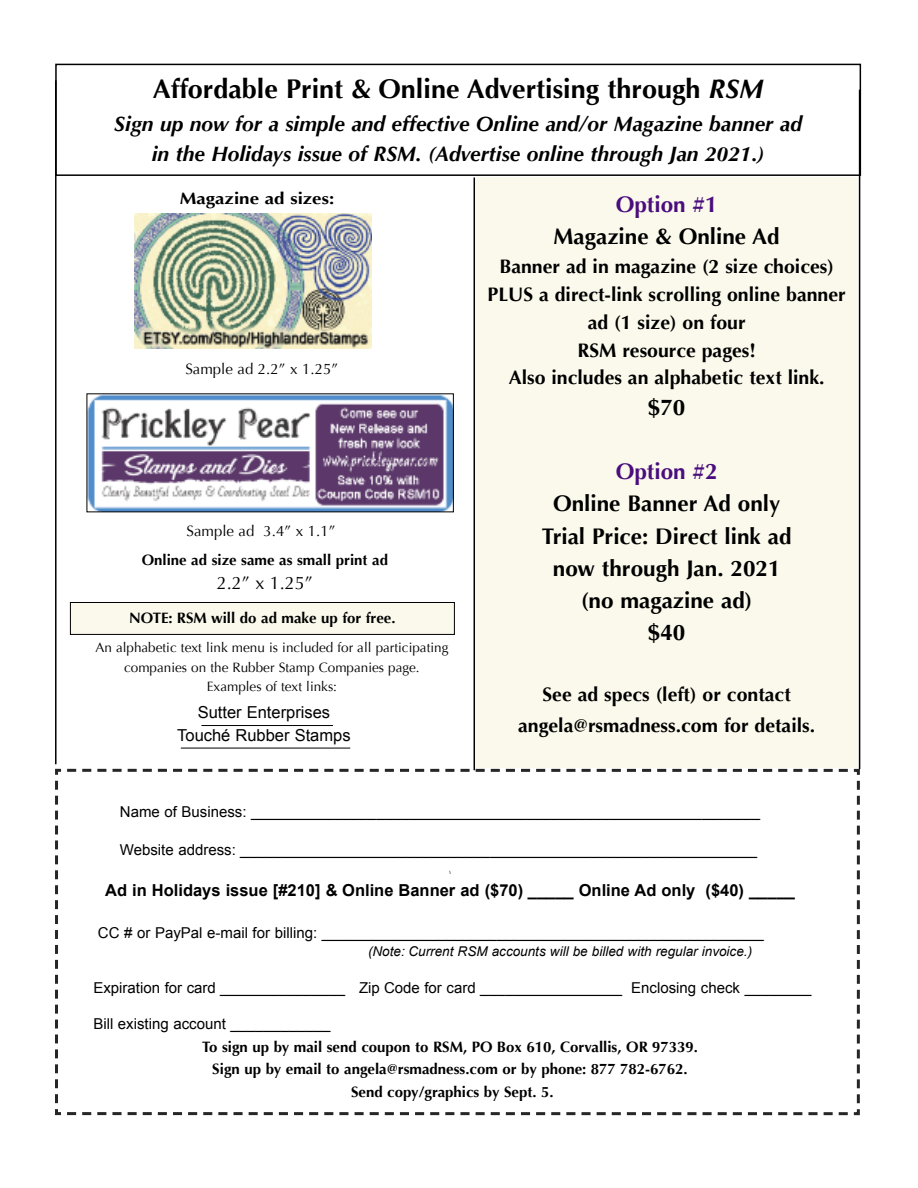
<style>
.page{position:relative;width:918px;height:1188px;background:#fff}
.page>*{position:absolute;margin:0;border:0;box-sizing:border-box;transform-origin:0 0}
.t1{font:700 27px "Optima";color:#000}
.t2{font:700 22.5px/32.1px "Optima";color:#000;text-align:center}
.t3{font:700 22.5px "Optima";color:#4a0d7e}
.t4{font:italic 700 21px/30px "Optima";color:#000;text-align:center}
.t5{font:700 19.5px/27.9px "Optima";color:#000;text-align:center}
.t6{font:18px "Optima";color:#000}
.t7{font:700 16.5px "Arial";color:#000}
.t8{font:16.5px/23.4px "Arial";color:#000;text-align:center}
.t9{font:700 16.5px "Optima";color:#000;scale:1.14 1}
.t10{font:15px "Arial";color:#000}
.t11{font:700 15px/22.5px "Optima";color:#000;text-align:center}
.t12{font:15px "Optima";color:#000}
.t13{font:13.5px/19.4px "Optima";color:#000;text-align:center}
.t14{font:italic 13.5px "Arial";color:#000}
.t15{font:700 4.5px "Arial";color:#000}
.s1{font-style:italic}
</style>
<div class="page">
<svg style="left:55px;top:767px;width:806px;height:349px"></svg>
<div style="left:55px;top:64px;width:806px;height:112px;border:2px solid #000"></div>
<div style="left:476px;top:178px;width:381px;height:590px;background:#fbf9ec"></div>
<hr style="left:55px;top:80px;width:2px;height:684px;background:#000">
<hr style="left:859px;top:90px;width:1px;height:679px;background:#000">
<img style="left:89px;top:395px;width:363px;height:115px">
<hr style="left:474px;top:178px;width:1px;height:592px;background:#000">
<img style="left:134px;top:214px;width:238px;height:135px">
<div style="left:70px;top:602px;width:384px;height:32px;background:#fbf9ec"></div>
<div style="left:70px;top:602px;width:385px;height:33px;border:1px solid #000"></div>
<hr style="left:201px;top:725px;width:132px;height:1px;background:#000">
<hr style="left:181px;top:748px;width:169px;height:1px;background:#000">
<h1 class="t1" style="left:153px;top:73px;width:612px">Affordable Print &amp; Online Advertising through <span class="s1">RSM</span></h1>
<h3 class="t4" style="left:114px;top:109px;width:689px">Sign up now for a simple and effective Online and/or Magazine banner ad in the Holidays issue of RSM. (Advertise online through Jan 2021.)</h3>
<p class="t9" style="left:180px;top:189px;width:137px">Magazine ad sizes:</p>
<h2 class="t3" style="left:616px;top:191px;width:103px">Option #1</h2>
<h2 class="t2" style="left:554px;top:220px;width:228px">Magazine &amp; Online Ad</h2>
<h3 class="t5" style="left:488px;top:253px;width:360px">Banner ad in magazine (2 size choices)<br>PLUS a direct-link scrolling online banner ad (1 size) on four<br>RSM resource pages!<br>Also includes an alphabetic text link.</h3>
<h2 class="t2" style="left:648px;top:392px;width:39px">$70</h2>
<p class="t12" style="left:185px;top:360px;width:154px">Sample ad 2.2” x 1.25”</p>
<p class="t12" style="left:187px;top:522px;width:150px">Sample ad 3.4” x 1.1”</p>
<p class="t11" style="left:142px;top:549px;width:248px">Online ad size same as small print ad</p>
<p class="t6" style="left:217px;top:573px;width:98px">2.2” x 1.25”</p>
<p class="t11" style="left:129px;top:607px;width:268px">NOTE: RSM will do ad make up for free.</p>
<p class="t13" style="left:95px;top:638px;width:355px">An alphabetic text link menu is included for all participating companies on the Rubber Stamp Companies page.<br>Examples of text links:</p>
<p class="t8" style="left:177px;top:700px;width:175px">Sutter Enterprises<br>Touché Rubber Stamps</p>
<h2 class="t3" style="left:616px;top:459px;width:103px">Option #2</h2>
<h2 class="t2" style="left:542px;top:488px;width:251px">Online Banner Ad only<br>Trial Price: Direct link ad now through Jan. 2021 (no magazine ad)<br>$40</h2>
<h3 class="t5" style="left:518px;top:680px;width:299px;line-height:30.6px">See ad specs (left) or contact angela@rsmadness.com for details.</h3>
<p class="t10" style="left:120px;top:803px;width:642px">Name of Business: _____________________________________________________________</p>
<p class="t10" style="left:120px;top:842px;width:639px">Website address: ______________________________________________________________</p>
<p class="t15" style="left:449px;top:870px;width:3px">\</p>
<p class="t7" style="left:105px;top:882px;width:691px">Ad in Holidays issue [#210] &amp; Online Banner ad ($70) _____ Online Ad only ($40) _____</p>
<p class="t10" style="left:98px;top:924px;width:667px">CC # or PayPal e-mail for billing: _____________________________________________________</p>
<p class="t14" style="left:368px;top:943px;width:386px">(Note: Current RSM accounts will be billed with regular invoice.)</p>
<p class="t10" style="left:93px;top:980px;width:720px">Expiration for card _______________ Zip Code for card _________________ Enclosing check ________</p>
<p class="t10" style="left:93px;top:1016px;width:239px">Bill existing account ____________</p>
<p class="t11" style="left:202px;top:1036px;width:497px">To sign up by mail send coupon to RSM, PO Box 610, Corvallis, OR 97339.<br>Sign up by email to angela@rsmadness.com or by phone: 877 782-6762.<br>Send copy/graphics by Sept. 5.</p>
</div>
